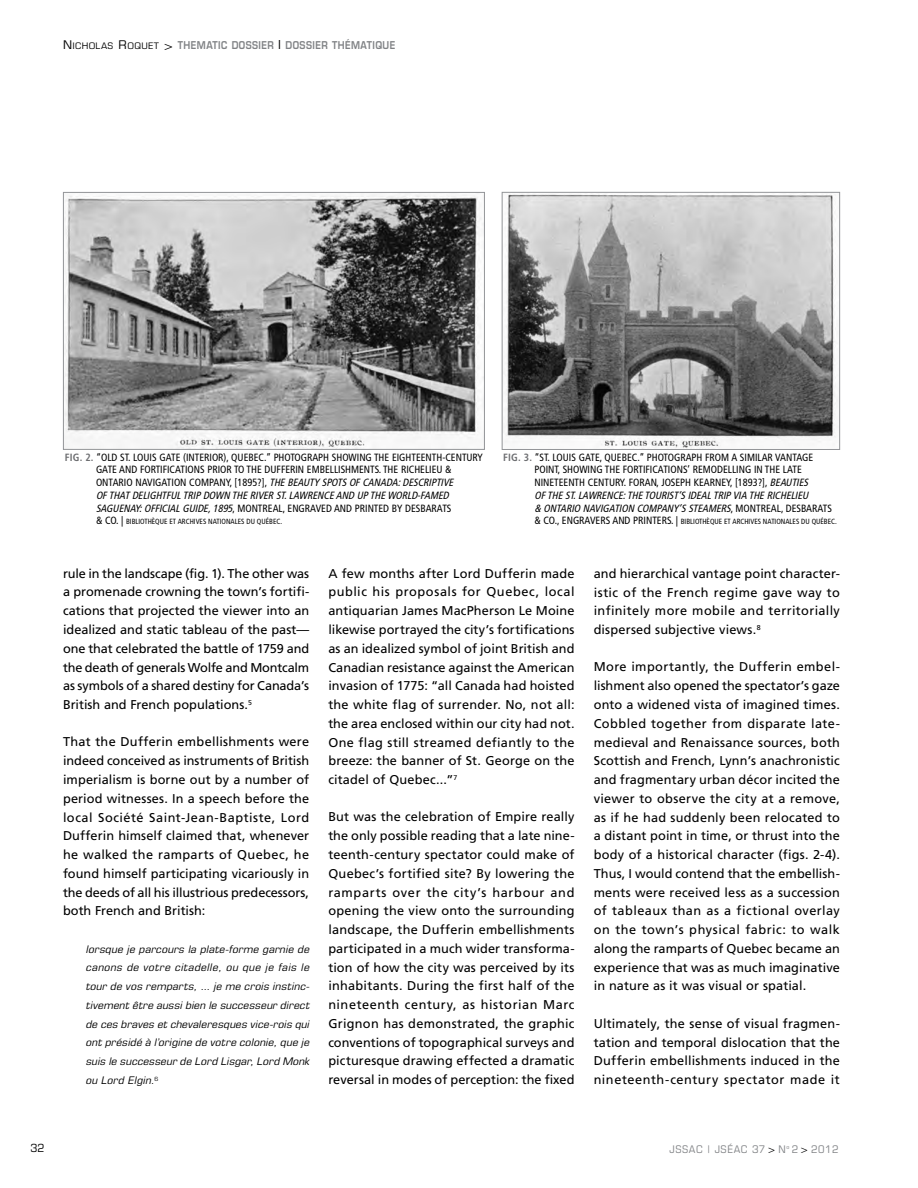
<style>
.page{position:relative;width:918px;height:1188px;background:#fff}
.page>*{position:absolute;margin:0;border:0;box-sizing:border-box;transform-origin:0 0}
.t1{font:12.75px/18.8px "Frutiger";letter-spacing:.01em;color:#000;text-align:justify}
.t2{font:condensed 11.25px "Eurostile";color:#000;scale:1.1 1}
.t3{font:condensed 10.5px/12.8px "Frutiger";color:#000;text-align:center}
.t4{font:italic condensed 10.5px/18.8px "Eurostile";color:#000;text-align:justify;scale:1.2 1}
.t5{font:600 10.5px "Eurostile";letter-spacing:.05em;color:#808285;scale:.85 1}
.t6{font:condensed 10.5px "Eurostile";letter-spacing:.05em;color:#808285;scale:1.1 1}
.t7{font:condensed 7.5px "Frutiger";color:#000}
.s1{font-weight:400;font-stretch:condensed;font-size:12px;color:#000}
.s2{font-weight:400;font-stretch:condensed;font-size:9px;color:#000}
.s3{font-size:12px;color:#000}
.s4{font-weight:700;color:#6d6e71}
.s5{font-style:italic}
.s6{font-size:10.5px}
.s7{color:#000}
</style>
<div class="page">
<img style="left:65px;top:194px;width:418px;height:254px">
<div style="left:63px;top:192px;width:422px;height:258px;border:1px solid #939598"></div>
<img style="left:504px;top:194px;width:334px;height:254px">
<div style="left:502px;top:192px;width:338px;height:258px;border:1px solid #939598"></div>
<p class="t5" style="left:63px;top:38px;width:393px"><span class="s1">N</span><span class="s2">ICHOLAS</span> <span class="s1">R</span><span class="s2">OQUET</span> <span class="s1">&gt;</span> THEMATIC DOSSIER <span class="s3">|</span> DOSSIER THÉMATIQUE</p>
<p class="t3" style="left:65px;top:451px;width:420px"><span class="s4">FIG. 2.</span> “OLD ST. LOUIS GATE (INTERIOR), QUEBEC.” PHOTOGRAPH SHOWING THE EIGHTEENTH-CENTURY GATE AND FORTIFICATIONS PRIOR TO THE DUFFERIN EMBELLISHMENTS. THE RICHELIEU &amp;<br>ONTARIO N AVIG ATION COMPANY, [1895?], <span class="s5">THEBEAUTY SPOTSOFCANADA:DESCRIPTIVE OFTHATDELIG HTFUL TRIP DOWN THERIVER ST.LAWRENCEAND UP THEWORLD-FAMED SAGUENAY:OFFICIAL GUIDE,1895</span>, MONTREAL, ENGRAVED AND PRINTED BY DESBARATS</p>
<p class="t7" style="left:96px;top:517px;width:188px"><span class="s6">&amp; CO. |</span> BIBLIOTHÈQUE ET ARCHIVES NATIONALES DU QUÉBEC.</p>
<p class="t3" style="left:534px;top:451px;width:299px;text-align:left;text-indent:-31px"><span class="s4">FIG. 3.</span> “ST. LOUIS GATE, QUEBEC.” PHOTOGRAPH FROM A SIMILAR VANTAGE POINT, SHOWING THE FORTIFICATIONS’ REMODELLING IN THE LATE NINETEENTH CENTURY. FORAN, JOSEPH KEARNEY, [1893?], <span class="s5">BEAUTIES OFTHEST.LAWRENCE:THETOURIST’SIDEAL TRIP VIA THERICHELIEU<br>&amp; ONTARIO NAVIGATION COMPANY’SSTEAMERS</span>, M O N T R E A L , D E S B A R AT S</p>
<p class="t7" style="left:534px;top:517px;width:304px"><span class="s6">&amp; CO., ENGRAVERS AND PRINTERS. |</span> BIBLIOTHÈQUE ET ARCHIVES NATIONALES DU QUÉBEC.</p>
<p class="t1" style="left:63px;top:564px;width:248px">rule in the landscape (fig. 1). The other was a promenade crowning the town’s fortifi&shy;cations that projected the viewer into an idealized and static tableau of the past— one that celebrated the battle of 1759 and the death of generals Wolfe and Montcalm as symbols of a shared destiny for Canada’s British and French populations.<sup>5</sup></p>
<p class="t1" style="left:63px;top:733px;width:248px">That the Dufferin embellishments were indeed conceived as instruments of British imperialism is borne out by a number of period witnesses. In a speech before the local Société Saint-Jean-Baptiste, Lord Dufferin himself claimed that, whenever he walked the ramparts of Quebec, he found himself participating vicariously in the deeds of all his illustrious predecessors, both French and British:</p>
<p class="t4" style="left:85px;top:939px;width:190px">lorsque je parcours la plate-forme garnie de canons de votre citadelle, ou que je fais le tour de vos remparts,... je me crois instinc&shy;tivementêtre aussibien le successeurdirect de ces braves etchevaleresques vice-rois qui ontprésidé à l’origine de votre colonie,que je suis le successeurde Lord Lisgar,Lord Monk ou Lord Elgin.<sup>6</sup></p>
<p class="t1" style="left:328px;top:564px;width:248px">A few months after Lord Dufferin made public his proposals for Quebec, local antiquarian James MacPherson Le Moine likewise portrayed the city’s fortifications as an idealized symbol of joint British and Canadian resistance against the American invasion of 1775: “all Canada had hoisted the white flag of surrender. No, not all: the area enclosed within our city had not.<br>One flag still streamed defiantly to the breeze: the banner of St. George on the citadel of Quebec...”<sup>7</sup></p>
<p class="t1" style="left:328px;top:808px;width:248px">But was the celebration of Empire really the only possible reading that a late nine&shy;teenth-century spectator could make of Quebec’s fortified site? By lowering the ramparts over the city’s harbour and opening the view onto the surrounding landscape, the Dufferin embellishments participated in a much wider transforma&shy;tion of how the city was perceived by its inhabitants. During the first half of the nineteenth century, as historian Marc Grignon has demonstrated, the graphic conventions of topographical surveys and picturesque drawing effected a dramatic reversal in modes of perception: the fixed</p>
<p class="t1" style="left:594px;top:564px;width:248px">and hierarchical vantage point character&shy;istic of the French regime gave way to infinitely more mobile and territorially dispersed subjective views.<sup>8</sup></p>
<p class="t1" style="left:594px;top:658px;width:248px">More importantly, the Dufferin embel&shy;lishment also opened the spectator’s gaze onto a widened vista of imagined times.<br>Cobbled together from disparate late&shy;medieval and Renaissance sources, both Scottish and French, Lynn’s anachronistic and fragmentary urban décor incited the viewer to observe the city at a remove, as if he had suddenly been relocated to a distant point in time, or thrust into the body of a historical character (figs. 2-4).<br>Thus, I would contend that the embellish&shy;ments were received less as a succession of tableaux than as a fictional overlay on the town’s physical fabric: to walk along the ramparts of Quebec became an experience that was as much imaginative in nature as it was visual or spatial.</p>
<p class="t1" style="left:594px;top:1014px;width:248px">Ultimately, the sense of visual fragmen&shy;tation and temporal dislocation that the Dufferin embellishments induced in the nineteenth-century spectator made it</p>
<p class="t2" style="left:31px;top:1142px;width:14px">32</p>
<p class="t6" style="left:669px;top:1142px;width:155px">JSSAC | JSÉAC 37 <span class="s7">&gt;</span> N<sup>o</sup> 2 <span class="s7">&gt;</span> 2012</p>
</div>
